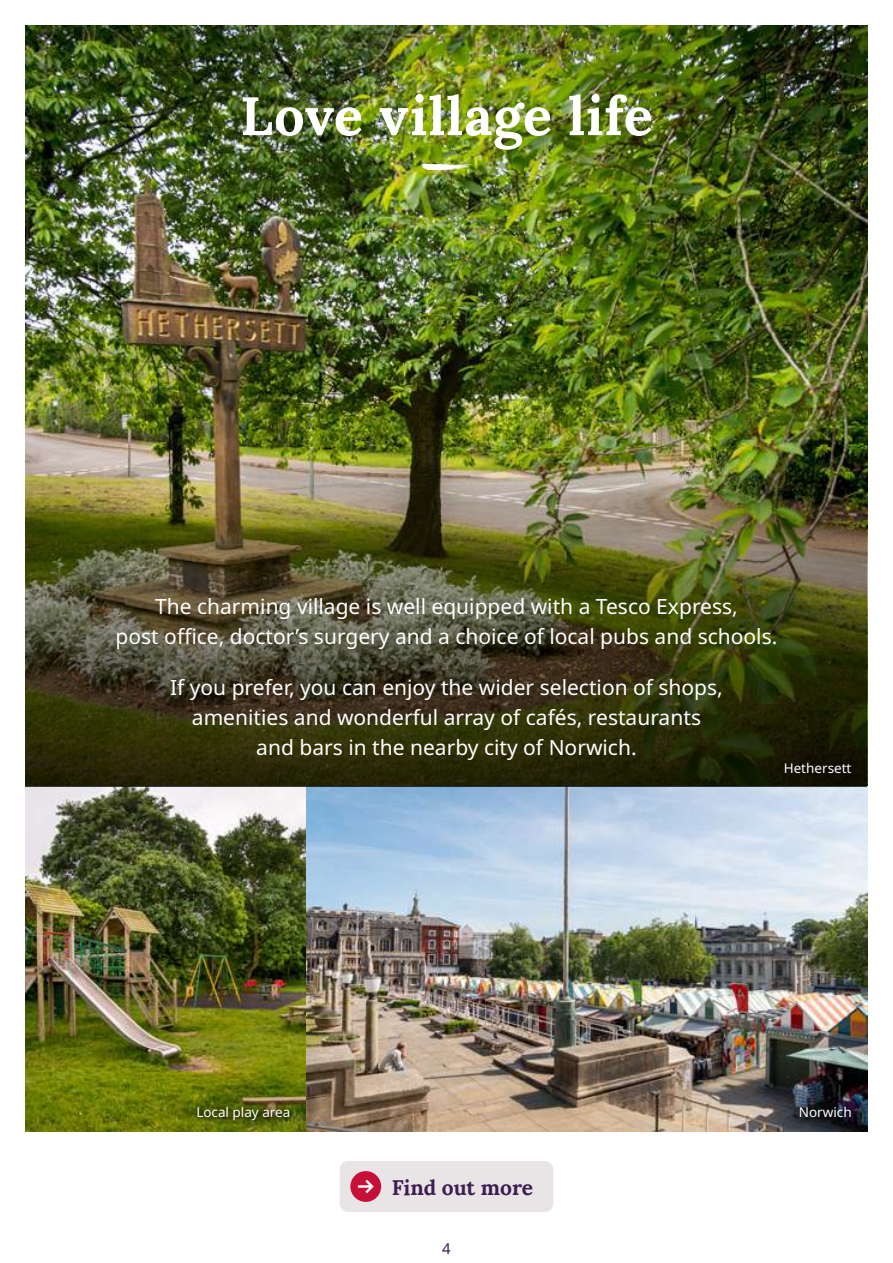
<style>
.page{position:relative;width:893px;height:1263px;background:#fff}
.page>*{position:absolute;margin:0;border:0;box-sizing:border-box;transform-origin:0 0}
.t1{font:700 54px "Lora";letter-spacing:.01em;color:#fff}
.t2{font:21px/30px "Noto Sans";color:#fff;text-align:center}
.t3{font:700 21px "Lora";color:#3e1e50}
.t4{font:15px "Noto Sans";color:#3e1e50}
.t5{font:13.5px "Noto Sans";color:#fff}
</style>
<div class="page">
<img style="left:26px;top:26px;width:841px;height:422px">
<img style="left:26px;top:787px;width:280px;height:344px">
<div style="left:340px;top:1161px;width:213px;height:51px;background:#e9e4e6;border-radius:9px"></div>
<div style="left:350px;top:1171px;width:31px;height:31px;background:#c61037;border-radius:50%"></div>
<svg style="left:358px;top:1180px;width:16px;height:13px"></svg>
<svg style="left:421px;top:164px;width:51px;height:6px"></svg>
<img style="left:306px;top:787px;width:561px;height:344px">
<div style="left:796px;top:1103px;width:58px;height:19px;background:#000;opacity:.41"></div>
<div style="left:192px;top:1102px;width:102px;height:24px;background:#000;opacity:.86"></div>
<img style="left:26px;top:448px;width:841px;height:339px">
<div style="left:781px;top:759px;width:74px;height:19px;background:#0f0d01"></div>
<h1 class="t1" style="left:240px;top:70px;width:414px">Love village life</h1>
<p class="t2" style="left:116px;top:591px;width:663px">The charming village is well equipped with a Tesco Express,<br>post office, doctor’s surgery and a choice of local pubs and schools.</p>
<p class="t2" style="left:170px;top:672px;width:554px">If you prefer, you can enjoy the wider selection of shops, amenities and wonderful array of cafés, restaurants<br>and bars in the nearby city of Norwich.</p>
<p class="t5" style="left:784px;top:760px;width:69px">Hethersett</p>
<p class="t5" style="left:196px;top:1105px;width:96px">Local play area</p>
<p class="t5" style="left:799px;top:1105px;width:54px">Norwich</p>
<p class="t3" style="left:392px;top:1169px;width:143px">Find out more</p>
<p class="t4" style="left:442px;top:1239px;width:10px">4</p>
</div>
